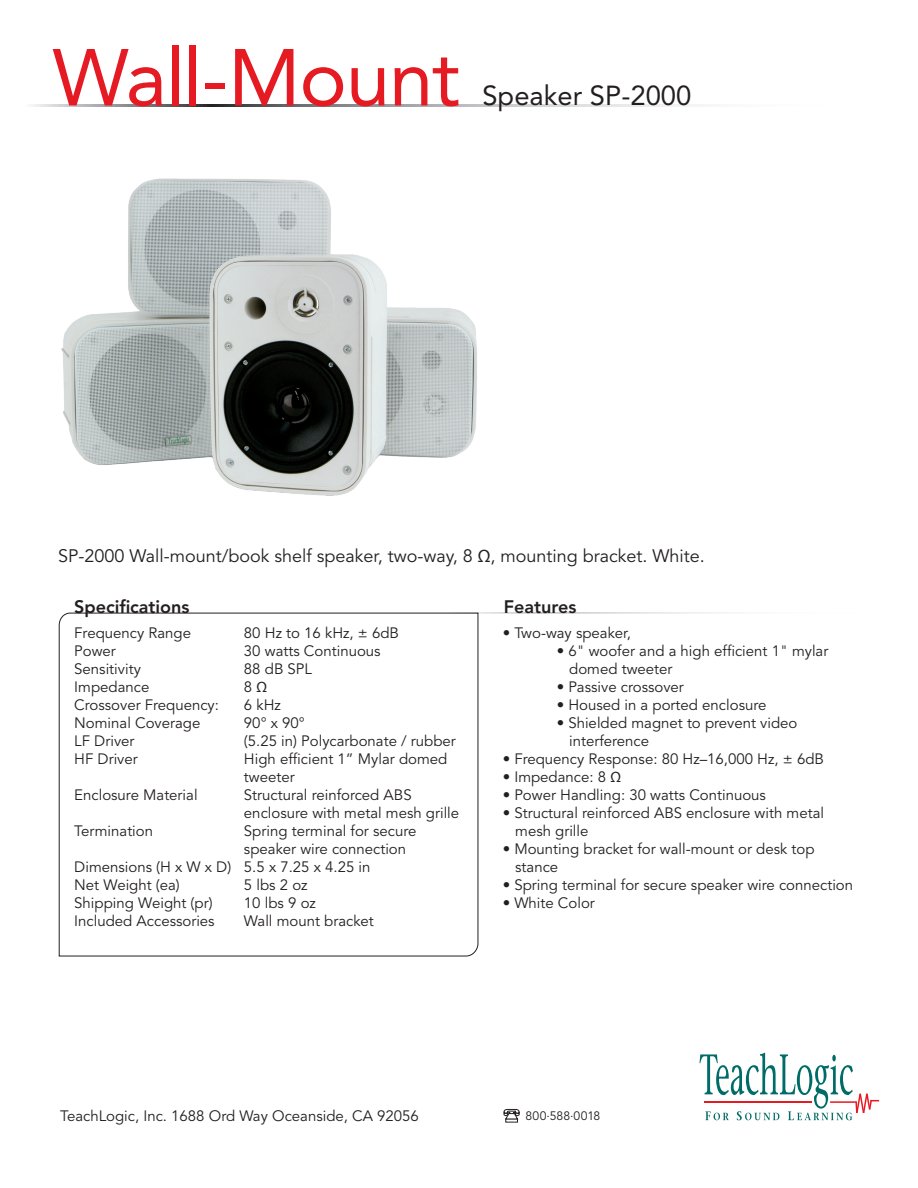
<style>
.page{position:relative;width:918px;height:1188px;background:#fff}
.page>*{position:absolute;margin:0;border:0;box-sizing:border-box;transform-origin:0 0}
.t1{font:79.8px "Avenir";letter-spacing:-.015em;color:#e51a23}
.t2{font:27.3px "Avenir";color:#231f20}
.t3{font:18px "Avenir";color:#231f20}
.t4{font:800 18px "Avenir";color:#231f20}
.t5{font:15px/18px "Avenir";color:#231f20}
.t6{font:12.15px "Avenir";letter-spacing:.02em;color:#231f20}
.s1{font-family:"Myriad Pro"}
</style>
<div class="page">
<svg style="left:33px;top:105px;width:661px;height:1px"></svg>
<svg style="left:479px;top:613px;width:226px;height:1px"></svg>
<svg style="left:700px;top:1052px;width:179px;height:68px"></svg>
<img style="left:61px;top:178px;width:416px;height:318px">
<svg style="left:58px;top:612px;width:421px;height:345px"></svg>
<svg style="left:504px;top:1109px;width:16px;height:13px"></svg>
<h1 class="t1" style="left:52px;top:31px;width:409px">Wall-Mount</h1>
<h2 class="t2" style="left:482px;top:80px;width:210px">Speaker SP-2000</h2>
<p class="t3" style="left:58px;top:546px;width:648px">SP-2000 Wall-mount/book shelf speaker, two-way, 8 <span class="s1">Ω</span>, mounting bracket. White.</p>
<p class="t4" style="left:74px;top:597px;width:117px">Specifications</p>
<p class="t4" style="left:504px;top:597px;width:74px">Features</p>
<p class="t5" style="left:74px;top:624px;width:146px">Frequency Range<br>Power<br>Sensitivity<br>Impedance<br>Crossover Frequency:<br>Nominal Coverage<br>LF Driver<br>HF Driver</p>
<p class="t5" style="left:74px;top:786px;width:125px">Enclosure Material</p>
<p class="t5" style="left:74px;top:822px;width:80px">Termination</p>
<p class="t5" style="left:74px;top:858px;width:159px">Dimensions (H x W x D)<br>Net Weight (ea)<br>Shipping Weight (pr)<br>Included Accessories</p>
<p class="t5" style="left:244px;top:624px;width:217px">80 Hz to 16 kHz, ± 6dB<br>30 watts Continuous<br>88 dB SPL<br>8 <span class="s1">Ω<br></span>6 kHz<br>90° x 90°<br>(5.25 in) Polycarbonate / rubber<br>High efficient 1” Mylar domed tweeter<br>Structural reinforced ABS enclosure with metal mesh grille<br>Spring terminal for secure speaker wire connection<br>5.5 x 7.25 x 4.25 in<br>5 lbs 2 oz<br>10 lbs 9 oz<br>Wall mount bracket</p>
<p class="t5" style="left:503px;top:624px;width:130px">• Two-way speaker,</p>
<p class="t5" style="left:569px;top:642px;width:261px;text-indent:-13px">• 6" woofer and a high efficient 1" mylar domed tweeter</p>
<p class="t5" style="left:557px;top:678px;width:129px">• Passive crossover</p>
<p class="t5" style="left:557px;top:696px;width:211px">• Housed in a ported enclosure</p>
<p class="t5" style="left:569px;top:714px;width:230px;text-indent:-13px">• Shielded magnet to prevent video interference</p>
<p class="t5" style="left:503px;top:750px;width:323px">• Frequency Response: 80 Hz–16,000 Hz, ± 6dB</p>
<p class="t5" style="left:503px;top:768px;width:120px">• Impedance: 8 <span class="s1">Ω</span></p>
<p class="t5" style="left:503px;top:786px;width:265px">• Power Handling: 30 watts Continuous</p>
<p class="t5" style="left:515px;top:804px;width:310px;text-indent:-13px">• Structural reinforced ABS enclosure with metal mesh grille</p>
<p class="t5" style="left:515px;top:840px;width:301px;text-indent:-13px">• Mounting bracket for wall-mount or desk top stance</p>
<p class="t5" style="left:503px;top:876px;width:352px">• Spring terminal for secure speaker wire connection</p>
<p class="t5" style="left:503px;top:894px;width:94px">• White Color</p>
<p class="t5" style="left:60px;top:1108px;width:360px">TeachLogic, Inc. 1688 Ord Way Oceanside, CA 92056</p>
<p class="t6" style="left:525px;top:1109px;width:77px">800.588.0018</p>
</div>
